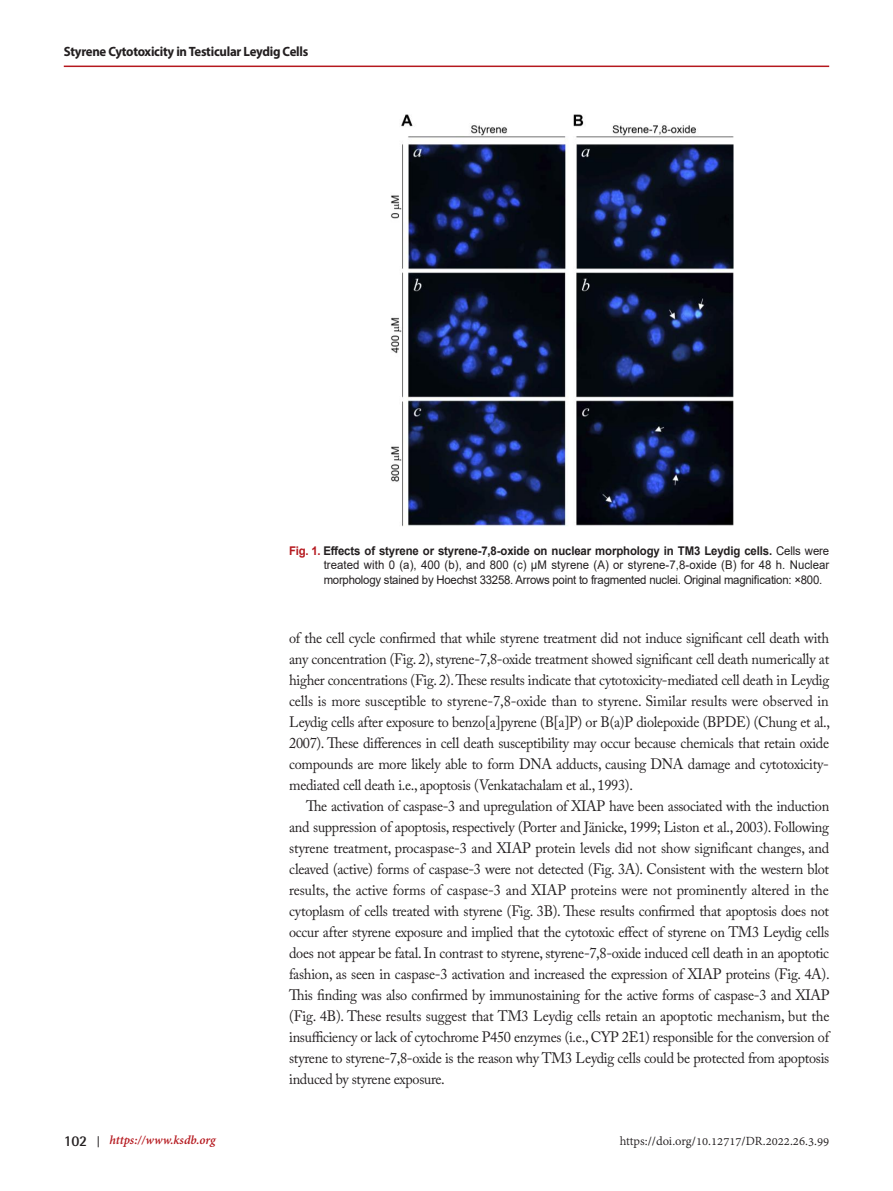
<style>
.page{position:relative;width:893px;height:1191px;background:#fff}
.page>*{position:absolute;margin:0;border:0;box-sizing:border-box;transform-origin:0 0}
.main_text_author_con{font:15px/21px "Adobe Caslon Pro";letter-spacing:-.02em;color:#231f20;text-align:justify;scale:.95 1}
.t1{font:700 13.5px "Myriad Pro";letter-spacing:-.02em;color:#231f20;scale:.95 1}
.t2{font:13.5px "Adobe Devanagari";color:#231f20}
.t3{font:italic 700 13.5px "Adobe Devanagari";color:#b5181e}
.table_title{font:12px/14.4px "Arial";letter-spacing:-.02em;color:#231f20;text-align:justify;scale:.95 1}
.s1{font-weight:700;color:#b5181e}
.s2{font-weight:700}
.s3{font-family:"Rotis Semi Sans Std";font-style:normal;font-size:15px;color:#231f20}
.s4{font-family:"Century Gothic";font-style:normal;font-size:12px;color:#231f20}
</style>
<div class="page">
<hr style="left:64px;top:66px;width:765px;height:1px;background:#b5181e">
<img style="left:391px;top:114px;width:342px;height:413px">
<p class="t1" style="left:64px;top:43px;width:259px">Styrene Cytotoxicity in Testicular Leydig Cells</p>
<p class="table_title" style="left:324px;top:543px;width:534px;text-indent:-35px"><span class="s1">Fig. 1.</span> <span class="s2">Effects of styrene or styrene-7,8-oxide on nuclear morphology in TM3 Leydig cells.</span> Cells were treated with 0 (a), 400 (b), and 800 (c) µM styrene (A) or styrene-7,8-oxide (B) for 48 h. Nuclear morphology stained by Hoechst 33258. Arrows point to fragmented nuclei. Original magnification: ×800.</p>
<p class="main_text_author_con" style="left:289px;top:627px;width:571px">of the cell cycle confirmed that while styrene treatment did not induce significant cell death with any concentration (Fig. 2), styrene-7,8-oxide treatment showed significant cell death numerically at higher concentrations (Fig. 2). These results indicate that cytotoxicity-mediated cell death in Leydig cells is more susceptible to styrene-7,8-oxide than to styrene. Similar results were observed in Leydig cells after exposure to benzo[a]pyrene (B[a]P) or B(a)P diolepoxide (BPDE) (Chung et al., 2007). These differences in cell death susceptibility may occur because chemicals that retain oxide compounds are more likely able to form DNA adducts, causing DNA damage and cytotoxicity&shy;mediated cell death i.e., apoptosis (Venkatachalam et al., 1993).</p>
<p class="main_text_author_con" style="left:289px;top:795px;width:570px;text-indent:17px">The activation of caspase-3 and upregulation of XIAP have been associated with the induction and suppression of apoptosis, respectively (Porter and Jänicke, 1999; Liston et al., 2003). Following styrene treatment, procaspase-3 and XIAP protein levels did not show significant changes, and cleaved (active) forms of caspase-3 were not detected (Fig. 3A). Consistent with the western blot results, the active forms of caspase-3 and XIAP proteins were not prominently altered in the cytoplasm of cells treated with styrene (Fig. 3B). These results confirmed that apoptosis does not occur after styrene exposure and implied that the cytotoxic effect of styrene on TM3 Leydig cells does not appear be fatal. In contrast to styrene, styrene-7,8-oxide induced cell death in an apoptotic fashion, as seen in caspase-3 activation and increased the expression of XIAP proteins (Fig. 4A).<br>This finding was also confirmed by immunostaining for the active forms of caspase-3 and XIAP (Fig. 4B). These results suggest that TM3 Leydig cells retain an apoptotic mechanism, but the insufficiency or lack of cytochrome P450 enzymes (i.e., CYP 2E1) responsible for the conversion of styrene to styrene-7,8-oxide is the reason why TM3 Leydig cells could be protected from apoptosis induced by styrene exposure.</p>
<p class="t3" style="left:64px;top:1132px;width:153px"><span class="s3">102</span> <span class="s4">|</span> https://www.ksdb.org</p>
<p class="t2" style="left:620px;top:1133px;width:211px">https://doi.org/10.12717/DR.2022.26.3.99</p>
</div>
